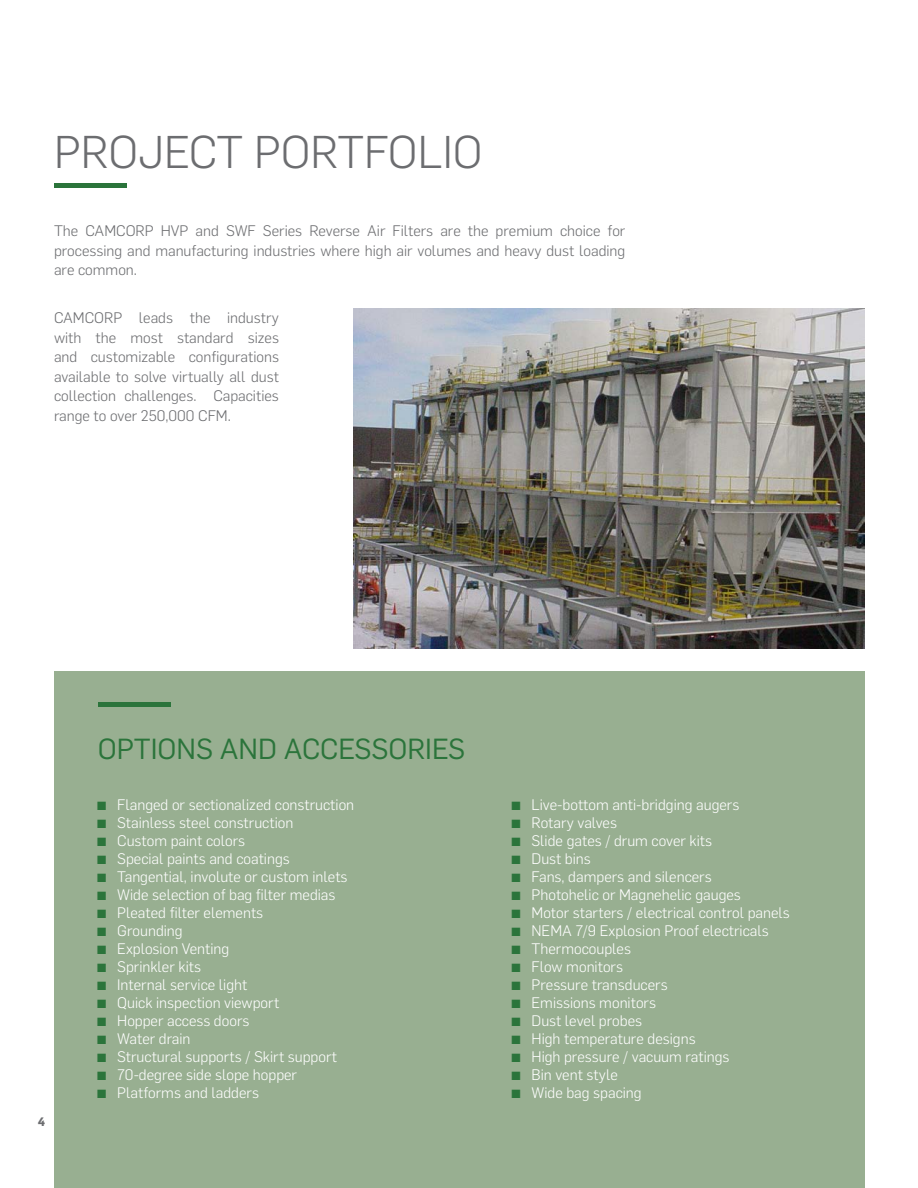
<style>
.page{position:relative;width:918px;height:1188px;background:#fff}
.page>*{position:absolute;margin:0;border:0;box-sizing:border-box;transform-origin:0 0}
.t1{font:300 45px "Flama";color:#6c6d70}
.Head_19_16_blau{font:28.5px "Flama";color:#2b743b}
.t2{font:300 15px "Flama";color:#fff}
.t3{font:300 15px/19.5px "Flama";color:#6c6d70;text-align:justify}
.t4{font:700 12px "Flama";color:#6c6d70}
.s1{font-weight:700;color:#2b743b}
</style>
<div class="page">
<hr style="left:54px;top:184px;width:73px;height:4px;background:#2b743b">
<div style="left:54px;top:672px;width:811px;height:516px;background:#98af91"></div>
<img style="left:353px;top:309px;width:512px;height:339px">
<hr style="left:98px;top:702px;width:73px;height:4px;background:#2b743b">
<p class="t1" style="left:54px;top:122px;width:430px">PROJECT PORTFOLIO</p>
<p class="t3" style="left:54px;top:220px;width:573px">The CAMCORP HVP and SWF Series Reverse Air Filters are the premium choice for processing and manufacturing industries where high air volumes and heavy dust loading are common.</p>
<p class="t3" style="left:54px;top:307px;width:227px">CAMCORP leads the industry with the most standard sizes and customizable configurations available to solve virtually all dust collection challenges. Capacities range to over 250,000 CFM.</p>
<p class="t4" style="left:38px;top:1113px;width:9px">4</p>
<p class="Head_19_16_blau" style="left:98px;top:729px;width:369px">OPTIONS AND ACCESSORIES</p>
<p class="t2" style="left:97px;top:795px;width:259px"><span class="s1">▪</span> Flanged or sectionalized construction</p>
<p class="t2" style="left:97px;top:813px;width:198px"><span class="s1">▪</span> Stainless steel construction</p>
<p class="t2" style="left:97px;top:831px;width:150px"><span class="s1">▪</span> Custom paint colors</p>
<p class="t2" style="left:97px;top:849px;width:194px"><span class="s1">▪</span> Special paints and coatings</p>
<p class="t2" style="left:97px;top:867px;width:252px"><span class="s1">▪</span> Tangential, involute or custom inlets</p>
<p class="t2" style="left:97px;top:885px;width:240px"><span class="s1">▪</span> Wide selection of bag filter medias</p>
<p class="t2" style="left:97px;top:903px;width:168px"><span class="s1">▪</span> Pleated filter elements</p>
<p class="t2" style="left:97px;top:921px;width:87px"><span class="s1">▪</span> Grounding</p>
<p class="t2" style="left:97px;top:939px;width:134px"><span class="s1">▪</span> Explosion Venting</p>
<p class="t2" style="left:97px;top:957px;width:106px"><span class="s1">▪</span> Sprinkler kits</p>
<p class="t2" style="left:97px;top:975px;width:152px"><span class="s1">▪</span> Internal service light</p>
<p class="t2" style="left:97px;top:993px;width:184px"><span class="s1">▪</span> Quick inspection viewport</p>
<p class="t2" style="left:97px;top:1011px;width:154px"><span class="s1">▪</span> Hopper access doors</p>
<p class="t2" style="left:97px;top:1029px;width:95px"><span class="s1">▪</span> Water drain</p>
<p class="t2" style="left:97px;top:1047px;width:242px"><span class="s1">▪</span> Structural supports / Skirt support</p>
<p class="t2" style="left:97px;top:1065px;width:202px"><span class="s1">▪</span> 70-degree side slope hopper</p>
<p class="t2" style="left:97px;top:1083px;width:164px"><span class="s1">▪</span> Platforms and ladders</p>
<p class="t2" style="left:511px;top:795px;width:230px"><span class="s1">▪</span> Live-bottom anti-bridging augers</p>
<p class="t2" style="left:511px;top:813px;width:107px"><span class="s1">▪</span> Rotary valves</p>
<p class="t2" style="left:511px;top:831px;width:202px"><span class="s1">▪</span> Slide gates / drum cover kits</p>
<p class="t2" style="left:511px;top:849px;width:81px"><span class="s1">▪</span> Dust bins</p>
<p class="t2" style="left:511px;top:867px;width:202px"><span class="s1">▪</span> Fans, dampers and silencers</p>
<p class="t2" style="left:511px;top:885px;width:231px"><span class="s1">▪</span> Photohelic or Magnehelic gauges</p>
<p class="t2" style="left:511px;top:903px;width:280px"><span class="s1">▪</span> Motor starters / electrical control panels</p>
<p class="t2" style="left:511px;top:921px;width:259px"><span class="s1">▪</span> NEMA 7/9 Explosion Proof electricals</p>
<p class="t2" style="left:511px;top:939px;width:121px"><span class="s1">▪</span> Thermocouples</p>
<p class="t2" style="left:511px;top:957px;width:113px"><span class="s1">▪</span> Flow monitors</p>
<p class="t2" style="left:511px;top:975px;width:158px"><span class="s1">▪</span> Pressure transducers</p>
<p class="t2" style="left:511px;top:993px;width:146px"><span class="s1">▪</span> Emissions monitors</p>
<p class="t2" style="left:511px;top:1011px;width:132px"><span class="s1">▪</span> Dust level probes</p>
<p class="t2" style="left:511px;top:1029px;width:186px"><span class="s1">▪</span> High temperature designs</p>
<p class="t2" style="left:511px;top:1047px;width:220px"><span class="s1">▪</span> High pressure / vacuum ratings</p>
<p class="t2" style="left:511px;top:1065px;width:108px"><span class="s1">▪</span> Bin vent style</p>
<p class="t2" style="left:511px;top:1083px;width:132px"><span class="s1">▪</span> Wide bag spacing</p>
</div>
